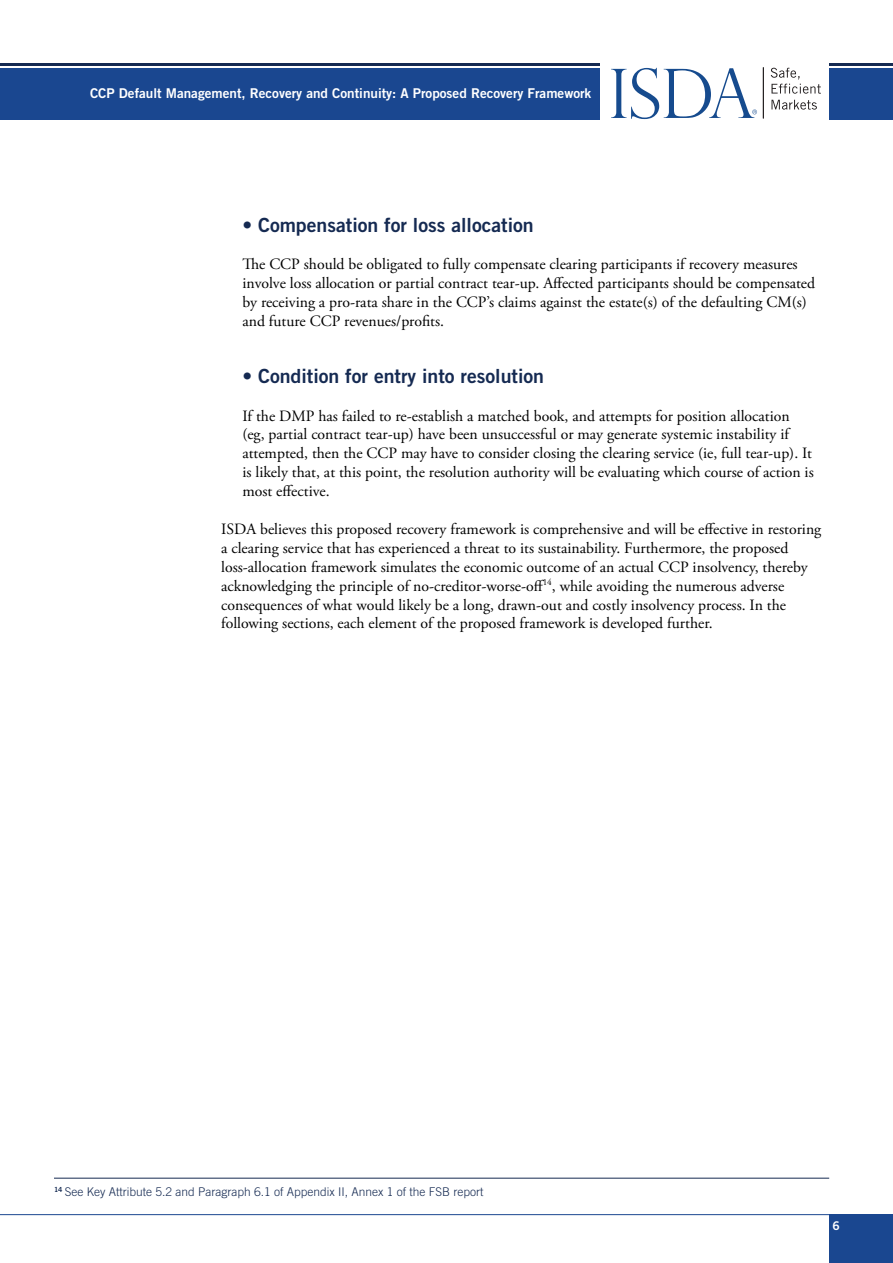
<style>
.page{position:relative;width:893px;height:1263px;background:#fff}
.page>*{position:absolute;margin:0;border:0;box-sizing:border-box;transform-origin:0 0}
.t1{font:19.5px "Trade Gothic LT Std Bd 2";color:#152a52}
.t2{font:15.75px/18.9px "Adobe Garamond Pro";color:#000}
.t3{font:13.5px "Trade Gothic LT Std Bd 2";color:#fff}
.t4{font:300 12px "Trade Gothic LT Std";color:#152a52}
.t5{font:12px "Trade Gothic LT Std Bd 2";color:#fff}
</style>
<div class="page">
<div style="left:0;top:68px;width:600px;height:51px;background:#1a4790"></div>
<div style="left:829px;top:68px;width:64px;height:51px;background:#1a4790"></div>
<hr style="left:0;top:64px;width:600px;height:2px;background:#152a52">
<hr style="left:829px;top:64px;width:64px;height:2px;background:#152a52">
<div style="left:829px;top:1214px;width:64px;height:49px;background:#1a4790"></div>
<svg style="left:771px;top:68px;width:50px;height:26px"></svg>
<svg style="left:771px;top:100px;width:46px;height:10px"></svg>
<hr style="left:763px;top:67px;width:1px;height:51px;background:#231f20">
<svg style="left:611px;top:68px;width:146px;height:51px"></svg>
<hr style="left:0;top:1214px;width:829px;height:1px;background:#1a4790">
<hr style="left:54px;top:1178px;width:775px;height:1px;background:#152a52">
<p class="t3" style="left:90px;top:85px;width:503px">CCP Default Management, Recovery and Continuity: A Proposed Recovery Framework</p>
<p class="t1" style="left:242px;top:212px;width:293px">• Compensation for loss allocation</p>
<p class="t2" style="left:242px;top:255px;width:574px">The CCP should be obligated to fully compensate clearing participants if recovery measures involve loss allocation or partial contract tear-up. Affected participants should be compensated by receiving a pro-rata share in the CCP’s claims against the estate(s) of the defaulting CM(s) and future CCP revenues/profits.</p>
<p class="t1" style="left:242px;top:364px;width:303px">• Condition for entry into resolution</p>
<p class="t2" style="left:242px;top:407px;width:573px">If the DMP has failed to re-establish a matched book, and attempts for position allocation (eg, partial contract tear-up) have been unsuccessful or may generate systemic instability if attempted, then the CCP may have to consider closing the clearing service (ie, full tear-up). It is likely that, at this point, the resolution authority will be evaluating which course of action is most effective.</p>
<p class="t2" style="left:221px;top:520px;width:602px">ISDA believes this proposed recovery framework is comprehensive and will be effective in restoring a clearing service that has experienced a threat to its sustainability. Furthermore, the proposed loss-allocation framework simulates the economic outcome of an actual CCP insolvency, thereby acknowledging the principle of no-creditor-worse-off<sup>14</sup>, while avoiding the numerous adverse consequences of what would likely be a long, drawn-out and costly insolvency process. In the following sections, each element of the proposed framework is developed further.</p>
<p class="t4" style="left:54px;top:1184px;width:431px"><sup>14</sup> See Key Attribute 5.2 and Paragraph 6.1 of Appendix II, Annex 1 of the FSB report</p>
<p class="t5" style="left:833px;top:1218px;width:9px">6</p>
</div>
